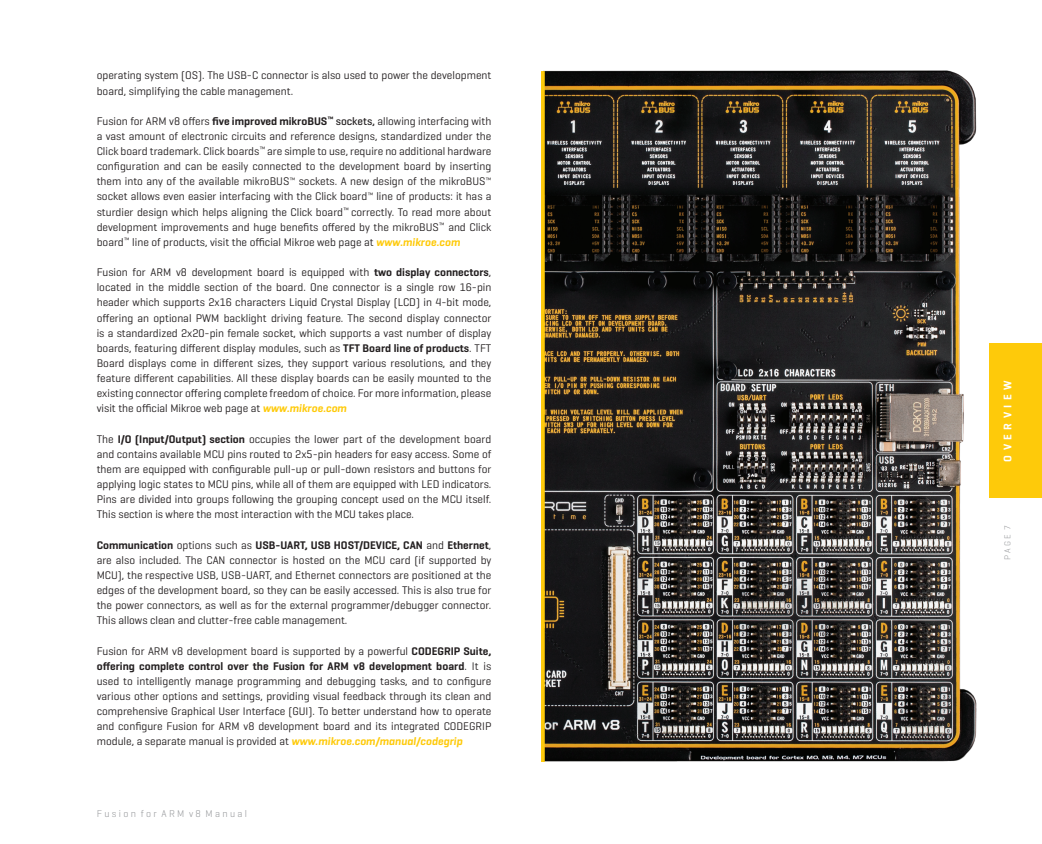
<style>
.page{position:relative;width:1042px;height:844px;background:#fff}
.page>*{position:absolute;margin:0;border:0;box-sizing:border-box;transform-origin:0 0}
.t1{font:11.25px/15.1px "Geogrotesque";color:#231f20;text-align:justify}
.Unutrasnji_text{font:600 11.25px "Geogrotesque";color:#fff}
.t2{font:300 10px "Geogrotesque";color:#939598}
.t3{font:300 8.75px "Geogrotesque";color:#939598}
.s1{font-weight:600}
.s2{font-weight:500}
.s3{font-weight:600;font-style:italic;color:#feca0a}
</style>
<div class="page">
<div style="left:989px;top:343px;width:53px;height:155px;background:#feca0a"></div>
<img style="left:543px;top:70px;width:433px;height:691px">
<svg style="left:541px;top:71px;width:4px;height:690px;background:#f2c10c"></svg>
<p class="t1" style="left:97px;top:68px;width:396px">operating system (OS). The USB-C connector is also used to power the development board, simplifying the cable management.</p>
<p class="t1" style="left:97px;top:113px;width:396px">Fusion for ARM v8 offers <span class="s1">five improved mikroBUS</span><sup>™</sup> <span class="s2">sockets,</span> allowing interfacing with a vast amount of electronic circuits and reference designs, standardized under the Click board trademark. Click boards<sup>™</sup> are simple to use, require no additional hardware configuration and can be easily connected to the development board by inserting them into any of the available mikroBUS<sup>™</sup> sockets. A new design of the mikroBUS<sup>™ </sup>socket allows even easier interfacing with the Click board<sup>™</sup> line of products: it has a sturdier design which helps aligning the Click board<sup>™</sup> correctly. To read more about development improvements and huge benefits offered by the mikroBUS<sup>™</sup> and Click board<sup>™</sup> line of products, visit the official Mikroe web page at <span class="s3">www.mikroe.com</span></p>
<p class="t1" style="left:97px;top:264px;width:396px">Fusion for ARM v8 development board is equipped with <span class="s1">two display connectors</span>, located in the middle section of the board. One connector is a single row 16-pin header which supports 2x16 characters Liquid Crystal Display (LCD) in 4-bit mode, offering an optional PWM backlight driving feature. The second display connector is a standardized 2x20-pin female socket, which supports a vast number of display boards, featuring different display modules, such as <span class="s1">TFT Board line of products</span>. TFT Board displays come in different sizes, they support various resolutions, and they feature different capabilities. All these display boards can be easily mounted to the existing connector offering complete freedom of choice. For more information, please visit the official Mikroe web page at <span class="s3">www.mikroe.com</span></p>
<p class="t1" style="left:97px;top:431px;width:396px">The <span class="s1">I/O (Input/Output) section</span> occupies the lower part of the development board and contains available MCU pins routed to 2x5-pin headers for easy access. Some of them are equipped with configurable pull-up or pull-down resistors and buttons for applying logic states to MCU pins, while all of them are equipped with LED indicators.<br>Pins are divided into groups following the grouping concept used on the MCU itself.<br>This section is where the most interaction with the MCU takes place.</p>
<p class="t1" style="left:97px;top:536px;width:396px"><span class="s1">Communication</span> options such as <span class="s1">USB-UART, USB HOST/DEVICE, CAN</span> and <span class="s1">Ethernet</span>, are also included. The CAN connector is hosted on the MCU card (if supported by MCU), the respective USB, USB-UART, and Ethernet connectors are positioned at the edges of the development board, so they can be easily accessed. This is also true for the power connectors, as well as for the external programmer/debugger connector.<br>This allows clean and clutter-free cable management.</p>
<p class="t1" style="left:97px;top:642px;width:396px">Fusion for ARM v8 development board is supported by a powerful <span class="s1">CODEGRIP Suite, offering complete control over the Fusion for ARM v8 development board</span>. It is used to intelligently manage programming and debugging tasks, and to configure various other options and settings, providing visual feedback through its clean and comprehensive Graphical User Interface (GUI). To better understand how to operate and configure Fusion for ARM v8 development board and its integrated CODEGRIP module, a separate manual is provided at <span class="s3">www.mikroe.com/manual/codegrip</span></p>
<p class="t2" style="left:97px;top:807px;width:152px">F u s i o n f o r A R M v 8 M a n u a l</p>
<p class="Unutrasnji_text" style="left:1000px;top:461px;width:83px;rotate:-90deg">O V E R V I E W</p>
<p class="t3" style="left:1002px;top:559px;width:35px;rotate:-90deg">P A G E 7</p>
</div>
